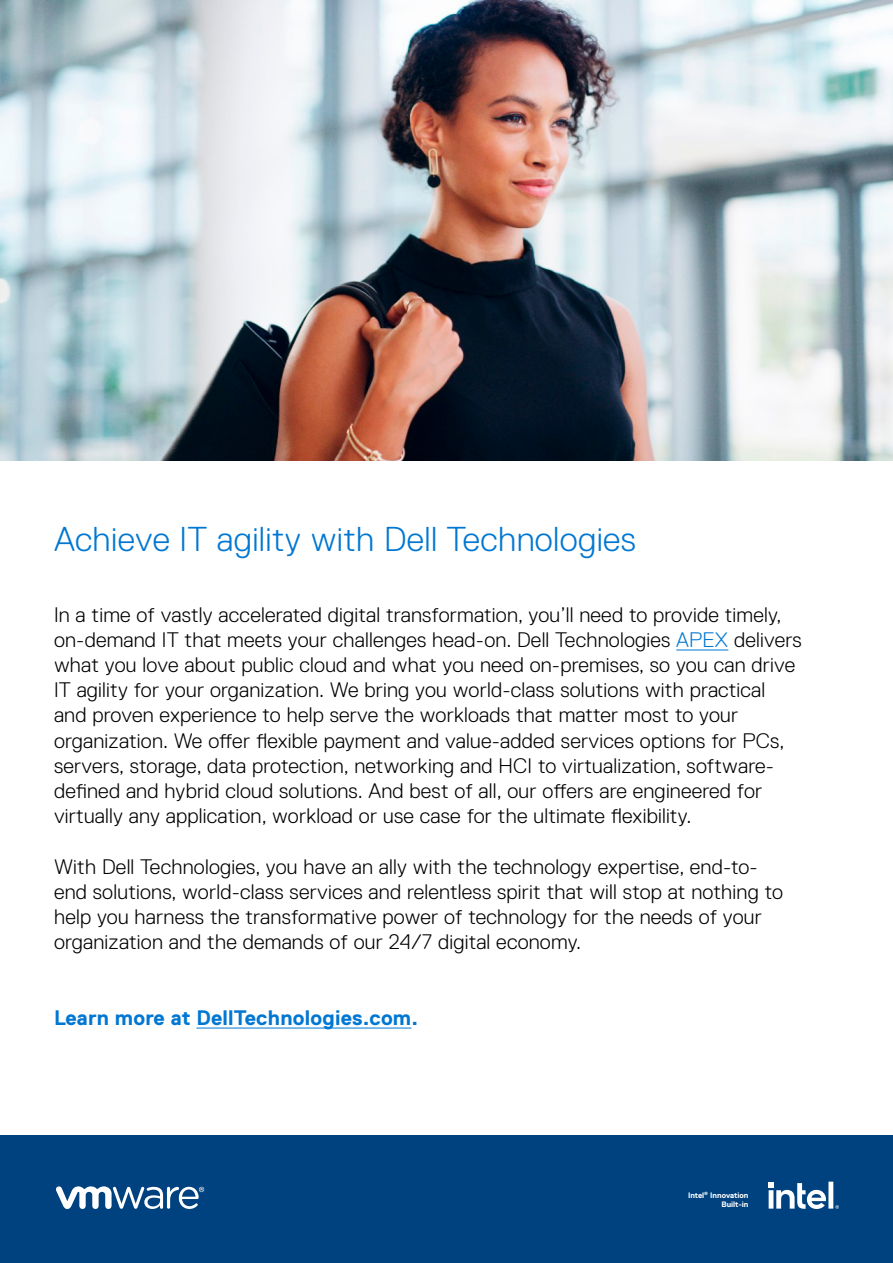
<style>
.page{position:relative;width:893px;height:1263px;background:#fff}
.page>*{position:absolute;margin:0;border:0;box-sizing:border-box;transform-origin:0 0}
.t1{font:300 34.5px "Dell Replica";letter-spacing:.01em;color:#0077d2}
.t2{font:300 21px/25.2px "Dell Replica";letter-spacing:.01em;color:#000}
.t3{font:700 21px "Dell Replica";letter-spacing:.01em;color:#0077d2}
.t4{font:700 7.8px/9.4px "Dell Replica";color:#fff;text-align:right}
.s1{color:#0077d2}
</style>
<div class="page">
<div style="left:0;top:1135px;width:893px;height:128px;background:#00427f"></div>
<hr style="left:676px;top:650px;width:52px;height:1px;background:#0077d2">
<hr style="left:196px;top:1028px;width:215px;height:1px;background:#0077d2">
<img style="left:0;top:0;width:893px;height:460px">
<svg style="left:768px;top:1182px;width:71px;height:27px"></svg>
<svg style="left:56px;top:1186px;width:148px;height:23px"></svg>
<h1 class="t1" style="left:54px;top:520px;width:584px">Achieve IT agility with Dell Technologies</h1>
<p class="t2" style="left:54px;top:602px;width:749px">In a time of vastly accelerated digital transformation, you’ll need to provide timely, on-demand IT that meets your challenges head-on. Dell Technologies <span class="s1">APEX</span> delivers what you love about public cloud and what you need on-premises, so you can drive IT agility for your organization. We bring you world-class solutions with practical and proven experience to help serve the workloads that matter most to your organization. We offer flexible payment and value-added services options for PCs, servers, storage, data protection, networking and HCI to virtualization, software&shy;defined and hybrid cloud solutions. And best of all, our offers are engineered for virtually any application, workload or use case for the ultimate flexibility.</p>
<p class="t2" style="left:54px;top:854px;width:730px">With Dell Technologies, you have an ally with the technology expertise, end-to&shy;end solutions, world-class services and relentless spirit that will stop at nothing to help you harness the transformative power of technology for the needs of your organization and the demands of our 24/7 digital economy.</p>
<p class="t3" style="left:54px;top:1006px;width:366px">Learn more at DellTechnologies.com.</p>
<p class="t4" style="left:688px;top:1190px;width:62px">Intel<sup>®</sup> Innovation<br>Built-in</p>
</div>
